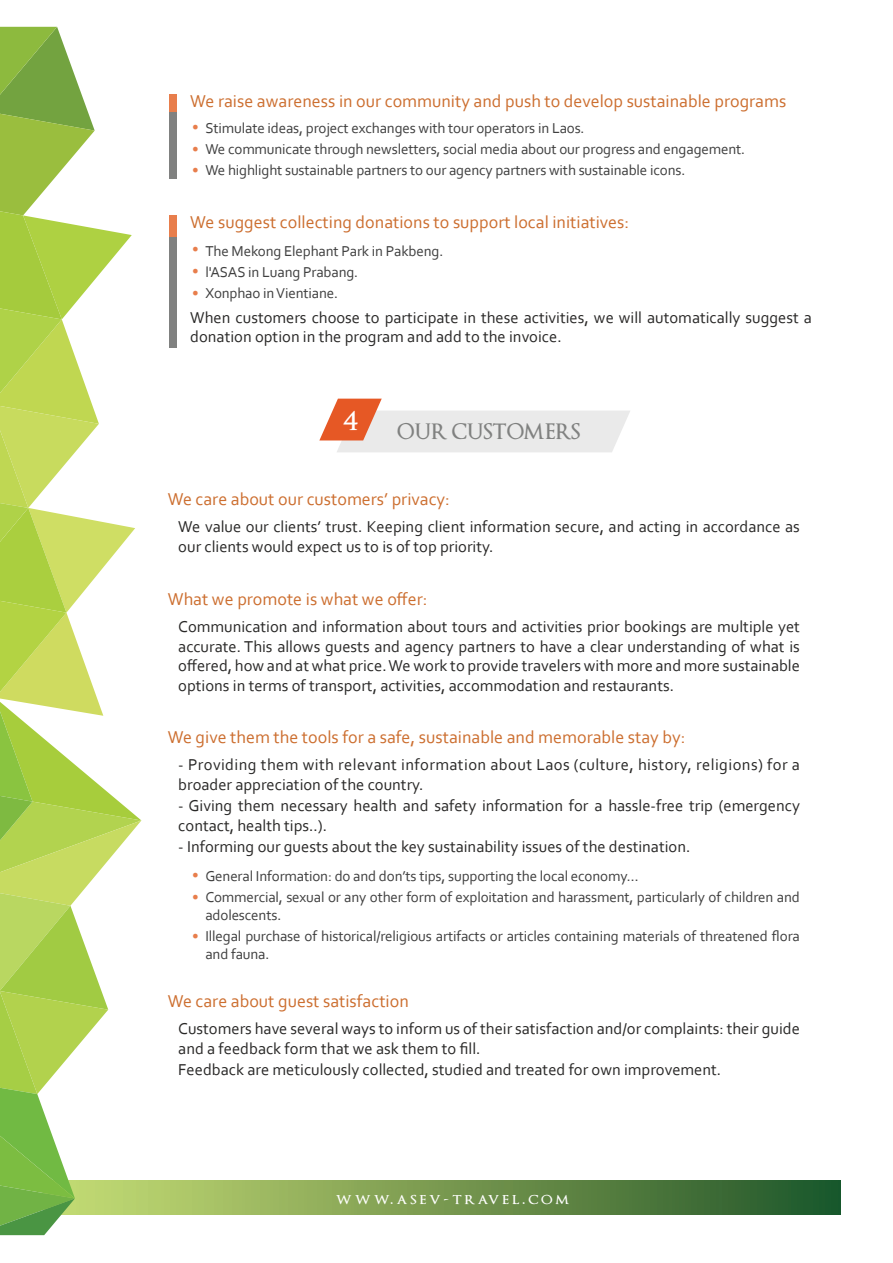
<style>
.page{position:relative;width:893px;height:1263px;background:#fff}
.page>*{position:absolute;margin:0;border:0;box-sizing:border-box;transform-origin:0 0}
.t1{font:600 21px "Optimus Princeps";color:#808180}
.t2{font:18px "Corbel";color:#cc6e2f}
.t3{font:16.5px/19.8px "Corbel";color:#292827}
.t4{font:16.5px/19.8px "Corbel";letter-spacing:.025em;color:#292827}
.t5{font:600 16.5px "Optimus Princeps";letter-spacing:.17em;color:#fff}
.t6{font:15px "Corbel";letter-spacing:-.01em;color:#3f3f3f}
.s1{color:#e87e4c}
</style>
<div class="page">
<div style="left:169px;top:215px;width:8px;height:22px;background:#e87e4c"></div>
<div style="left:169px;top:237px;width:8px;height:110px;background:#808180"></div>
<svg style="left:141px;top:1181px;width:699px;height:33px;background:#6c914b"></svg>
<svg style="left:0;top:27px;width:141px;height:1208px"></svg>
<svg style="left:319px;top:399px;width:311px;height:53px"></svg>
<div style="left:169px;top:94px;width:8px;height:19px;background:#e87e4c"></div>
<div style="left:169px;top:113px;width:8px;height:66px;background:#808180"></div>
<p class="t2" style="left:190px;top:90px;width:597px">We raise awareness in our community and push to develop sustainable programs</p>
<p class="t6" style="left:192px;top:119px;width:394px"><span class="s1">•</span> Stimulate ideas, project exchanges with tour operators in Laos.</p>
<p class="t6" style="left:192px;top:140px;width:555px"><span class="s1">•</span> We communicate through newsletters, social media about our progress and engagement.</p>
<p class="t6" style="left:192px;top:161px;width:495px"><span class="s1">•</span> We highlight sustainable partners to our agency partners with sustainable icons.</p>
<p class="t2" style="left:190px;top:211px;width:440px">We suggest collecting donations to support local initiatives:</p>
<p class="t6" style="left:192px;top:241px;width:253px"><span class="s1">•</span> The Mekong Elephant Park in Pakbeng.</p>
<p class="t6" style="left:192px;top:262px;width:168px"><span class="s1">•</span> l'ASAS in Luang Prabang.</p>
<p class="t6" style="left:192px;top:283px;width:147px"><span class="s1">•</span> Xonphao in Vientiane.</p>
<p class="t3" style="left:190px;top:307px;width:623px">When customers choose to participate in these activities, we will automatically suggest a donation option in the program and add to the invoice.</p>
<p class="t1" style="left:343px;top:420px;width:239px"><sup>4</sup> OUR CUSTOMERS</p>
<p class="t2" style="left:168px;top:488px;width:284px">We care about our customers’ privacy:</p>
<p class="t3" style="left:178px;top:516px;width:623px">We value our clients’ trust. Keeping client information secure, and acting in accordance as our clients would expect us to is of top priority.</p>
<p class="t2" style="left:168px;top:588px;width:261px">What we promote is what we offer:</p>
<p class="t3" style="left:178px;top:616px;width:623px;text-align:justify">Communication and information about tours and activities prior bookings are multiple yet accurate. This allows guests and agency partners to have a clear understanding of what is offered, how and at what price. We work to provide travelers with more and more sustainable options in terms of transport, activities, accommodation and restaurants.</p>
<p class="t2" style="left:168px;top:726px;width:519px">We give them the tools for a safe, sustainable and memorable stay by:</p>
<p class="t4" style="left:178px;top:754px;width:623px">- Providing them with relevant information about Laos (culture, history, religions) for a broader appreciation of the country.</p>
<p class="t3" style="left:178px;top:795px;width:623px">- Giving them necessary health and safety information for a hassle-free trip (emergency contact, health tips..).</p>
<p class="t3" style="left:178px;top:836px;width:514px">- Informing our guests about the key sustainability issues of the destination.</p>
<p class="t6" style="left:192px;top:867px;width:448px"><span class="s1">•</span> General Information: do and don’ts tips, supporting the local economy…</p>
<p class="t6" style="left:192px;top:888px;width:609px"><span class="s1">•</span> Commercial, sexual or any other form of exploitation and harassment, particularly of children and</p>
<p class="t6" style="left:192px;top:927px;width:609px"><span class="s1">•</span> Illegal purchase of historical/religious artifacts or articles containing materials of threatened flora</p>
<p class="t6" style="left:205px;top:906px;width:77px">adolescents.</p>
<p class="t6" style="left:205px;top:945px;width:66px">and fauna.</p>
<p class="t2" style="left:168px;top:990px;width:242px">We care about guest satisfaction</p>
<p class="t3" style="left:178px;top:1018px;width:623px;line-height:20.4px">Customers have several ways to inform us of their satisfaction and/or complaints: their guide and a feedback form that we ask them to fill.<br>Feedback are meticulously collected, studied and treated for own improvement.</p>
<p class="t5" style="left:336px;top:1190px;width:235px">www.asev-travel.com</p>
</div>
